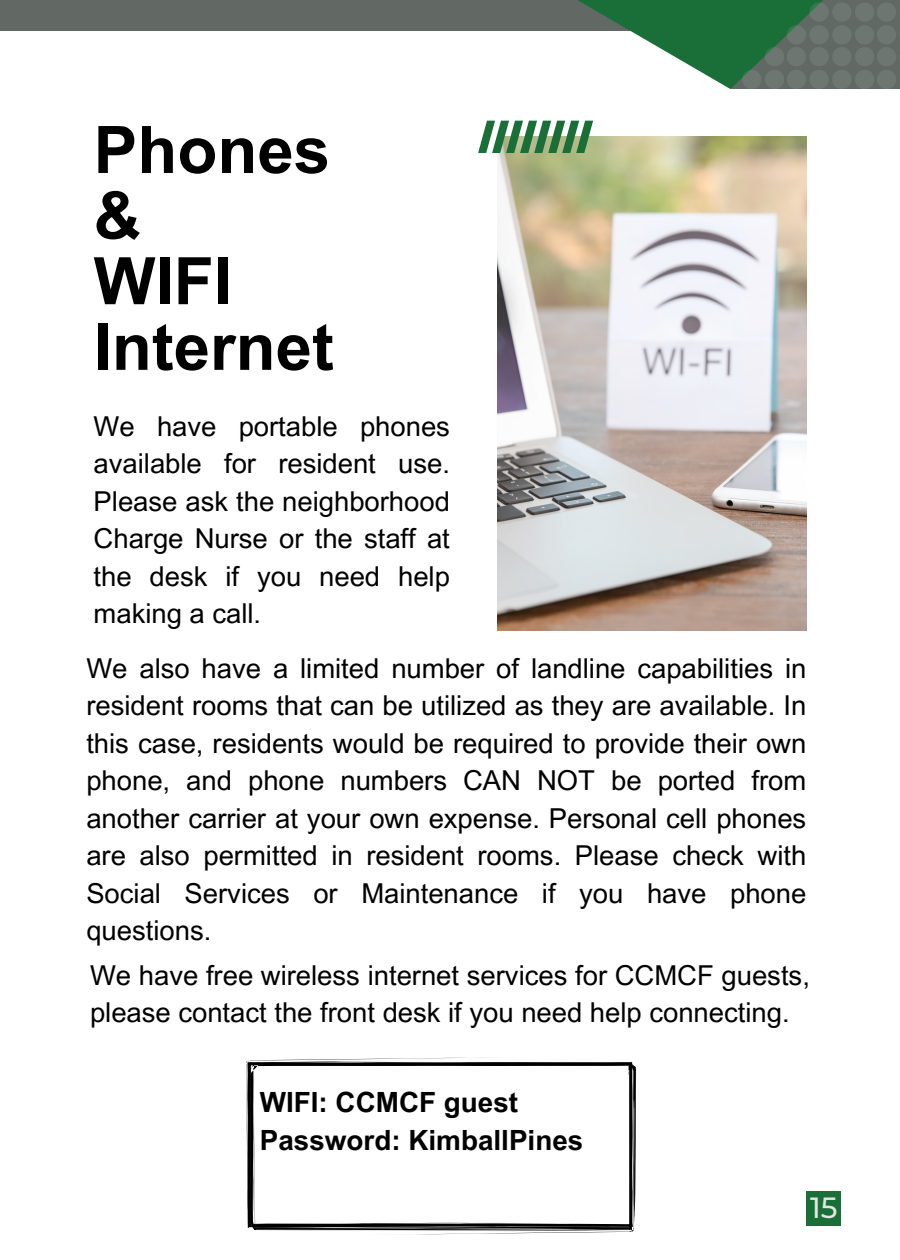
<style>
.page{position:relative;width:900px;height:1260px;background:#fff}
.page>*{position:absolute;margin:0;border:0;box-sizing:border-box;transform-origin:0 0}
.t1{font:700 65.5px/65.5px "Arial MT Pro";color:#000}
.t2{font:500 29.25px "Montserrat";color:#e7e4e2}
.t3{font:700 27.75px/37.5px "Arial MT Pro";color:#000}
.t4{font:27.5px/37.5px "Arial MT Pro";color:#000;text-align:justify}
</style>
<div class="page">
<img style="left:497px;top:137px;width:310px;height:493px">
<svg style="left:478px;top:121px;width:114px;height:32px"></svg>
<div style="left:0;top:0;width:703px;height:31px;background:#626965"></div>
<svg style="left:578px;top:0;width:152px;height:89px"></svg>
<svg style="left:730px;top:0;width:170px;height:89px"></svg>
<svg style="left:742px;top:2px;width:158px;height:87px;background:#577060"></svg>
<div style="left:806px;top:1192px;width:35px;height:34px;background:#1a6e37"></div>
<svg style="left:405px;top:1231px;width:228px;height:4px"></svg>
<svg style="left:246px;top:1057px;width:387px;height:171px"></svg>
<svg style="left:250px;top:1062px;width:386px;height:169px"></svg>
<h1 class="t1" style="left:94px;top:125px;width:242px">Phones &amp;<br>WIFI<br>Internet</h1>
<p class="t4" style="left:94px;top:411px;width:358px">We have portable phones available for resident use.<br>Please ask the neighborhood Charge Nurse or the staff at the desk if you need help making a call.</p>
<p class="t4" style="left:86px;top:653px;width:721px">We also have a limited number of landline capabilities in resident rooms that can be utilized as they are available. In this case, residents would be required to provide their own phone, and phone numbers CAN NOT be ported from another carrier at your own expense. Personal cell phones are also permitted in resident rooms. Please check with Social Services or Maintenance if you have phone questions.</p>
<p class="t4" style="left:90px;top:960px;width:721px">We have free wireless internet services for CCMCF guests, please contact the front desk if you need help connecting.</p>
<p class="t3" style="left:260px;top:1087px;width:325px">WIFI: CCMCF guest<br>Password: KimballPines</p>
<p class="t2" style="left:810px;top:1190px;width:29px">15</p>
</div>
